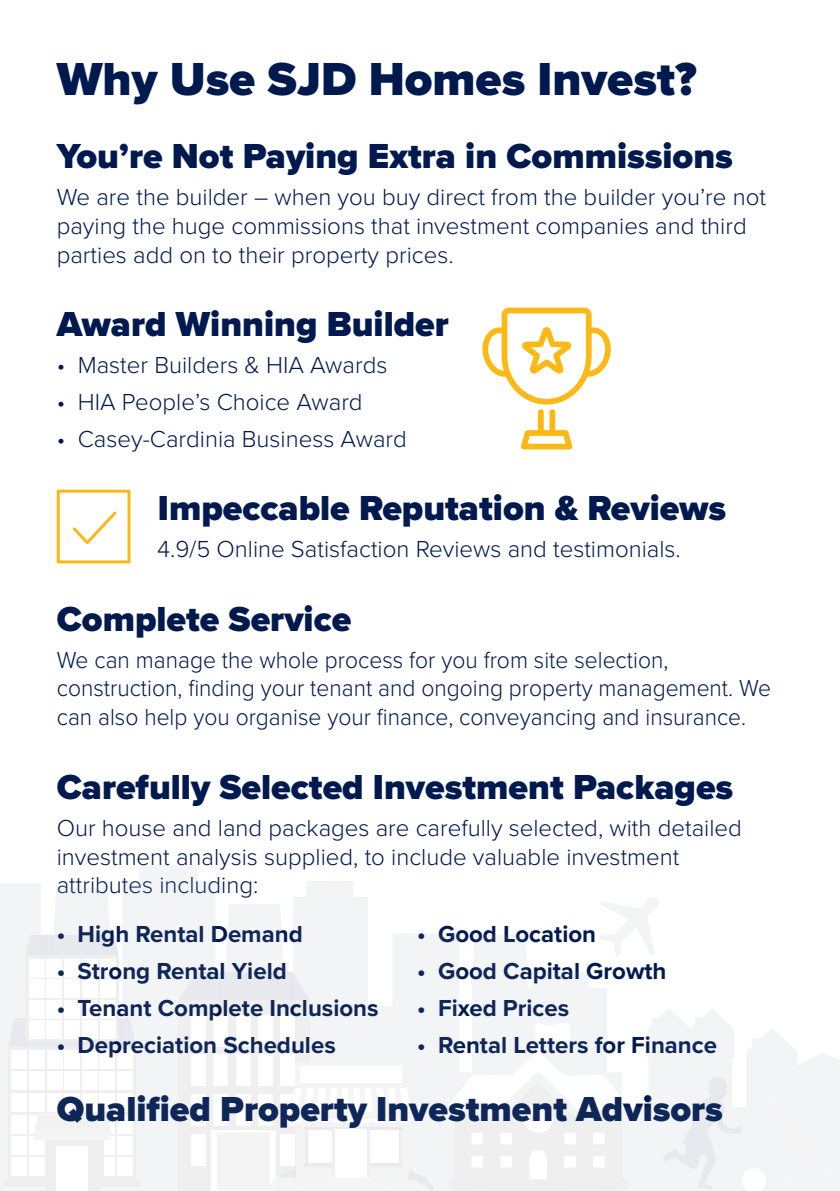
<style>
.page{position:relative;width:840px;height:1191px;background:#fff}
.page>*{position:absolute;margin:0;border:0;box-sizing:border-box;transform-origin:0 0}
.t1{font:900 48px "Proxima Nova";color:#00194f}
.t2{font:900 36px "Proxima Nova";color:#00194f}
.t3{font:300 24px/28.8px "Proxima Nova";color:#00194f}
.t4{font:300 24px/28.8px "Proxima Nova";color:#00194f;scale:.95 1}
.t5{font:700 24px "Proxima Nova";color:#00194f}
</style>
<div class="page">
<svg style="left:482px;top:308px;width:129px;height:141px"></svg>
<svg style="left:57px;top:489px;width:73px;height:74px"></svg>
<svg style="left:0;top:866px;width:839px;height:325px;fill:#f3f4f6"></svg>
<h1 class="t1" style="left:57px;top:50px;width:641px">Why Use SJD Homes Invest?</h1>
<h2 class="t2" style="left:57px;top:135px;width:677px">You’re Not Paying Extra in Commissions</h2>
<p class="t3" style="left:57px;top:183px;width:710px">We are the builder – when you buy direct from the builder you’re not paying the huge commissions that investment companies and third parties add on to their property prices.</p>
<h2 class="t2" style="left:57px;top:303px;width:393px">Award Winning Builder</h2>
<p class="t3" style="left:57px;top:351px;width:332px">• Master Builders &amp; HIA Awards</p>
<p class="t3" style="left:57px;top:388px;width:307px">• HIA People’s Choice Award</p>
<p class="t3" style="left:57px;top:425px;width:351px">• Casey-Cardinia Business Award</p>
<h2 class="t2" style="left:158px;top:487px;width:569px">Impeccable Reputation &amp; Reviews</h2>
<p class="t3" style="left:157px;top:535px;width:525px">4.9/5 Online Satisfaction Reviews and testimonials.</p>
<h2 class="t2" style="left:57px;top:597px;width:296px">Complete Service</h2>
<p class="t4" style="left:57px;top:645px;width:752px">We can manage the whole process for you from site selection, construction, finding your tenant and ongoing property management. We can also help you organise your finance, conveyancing and insurance.</p>
<h2 class="t2" style="left:57px;top:765px;width:677px">Carefully Selected Investment Packages</h2>
<p class="t3" style="left:57px;top:813px;width:686px">Our house and land packages are carefully selected, with detailed investment analysis supplied, to include valuable investment attributes including:</p>
<p class="t5" style="left:57px;top:920px;width:247px">• High Rental Demand</p>
<p class="t5" style="left:417px;top:920px;width:180px">• Good Location</p>
<p class="t5" style="left:57px;top:956px;width:231px">• Strong Rental Yield</p>
<p class="t5" style="left:417px;top:956px;width:251px">• Good Capital Growth</p>
<p class="t5" style="left:57px;top:993px;width:323px">• Tenant Complete Inclusions</p>
<p class="t5" style="left:417px;top:993px;width:154px">• Fixed Prices</p>
<p class="t5" style="left:57px;top:1030px;width:280px">• Depreciation Schedules</p>
<p class="t5" style="left:417px;top:1030px;width:301px">• Rental Letters for Finance</p>
<h2 class="t2" style="left:57px;top:1087px;width:667px">Qualified Property Investment Advisors</h2>
</div>
